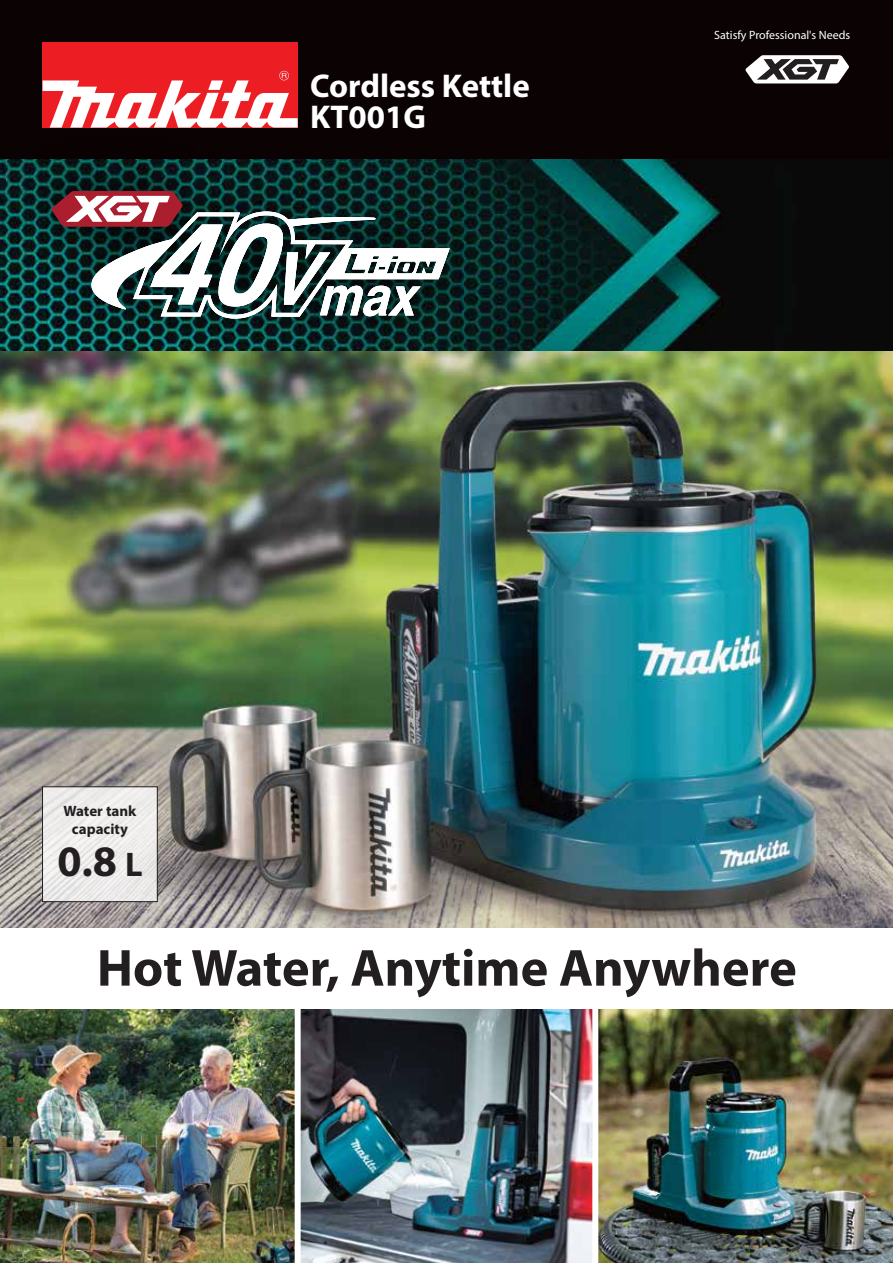
<style>
.page{position:relative;width:893px;height:1263px;background:#fff}
.page>*{position:absolute;margin:0;border:0;box-sizing:border-box;transform-origin:0 0}
.t1{font:700 52.5px "Myriad Pro";color:#231f20}
.t2{font:700 43.65px "Myriad Pro";color:#231f20}
.t3{font:700 33px "Myriad Pro";color:#fff}
.t4{font:700 15px/18px "Myriad Pro";color:#231f20;text-align:center}
.t5{font:12px "Myriad Pro";color:#fff}
.s1{font-size:34.2px}
</style>
<div class="page">
<div style="left:0;top:0;width:893px;height:159px;background:#0a0203"></div>
<svg style="left:745px;top:55px;width:104px;height:28px;background:#989696"></svg>
<img style="left:0;top:159px;width:893px;height:769px">
<img style="left:0;top:127px;width:514px;height:256px">
<svg style="left:51px;top:191px;width:399px;height:128px"></svg>
<img style="left:0;top:1009px;width:893px;height:254px">
<div style="left:43px;top:43px;width:255px;height:85px;background:#ed1d24"></div>
<svg style="left:43px;top:71px;width:255px;height:57px"></svg>
<div style="left:295px;top:1003px;width:6px;height:260px;background:#fff"></div>
<div style="left:592px;top:1003px;width:6px;height:260px;background:#fff"></div>
<div style="left:43px;top:787px;width:114px;height:115px;background:#eeeceb"></div>
<div style="left:42px;top:786px;width:116px;height:116px;border:1px solid #231f20"></div>
<h3 class="t3" style="left:310px;top:64px;width:221px">Cordless Kettle</h3>
<h3 class="t3" style="left:310px;top:95px;width:117px">KT001G</h3>
<p class="t5" style="left:714px;top:27px;width:138px">Satisfy Professional's Needs</p>
<p class="t4" style="left:63px;top:801px;width:74px">Water tank capacity</p>
<h2 class="t2" style="left:57px;top:833px;width:87px">0.8 <span class="s1">L</span></h2>
<h1 class="t1" style="left:97px;top:934px;width:701px">Hot Water, Anytime Anywhere</h1>
</div>
